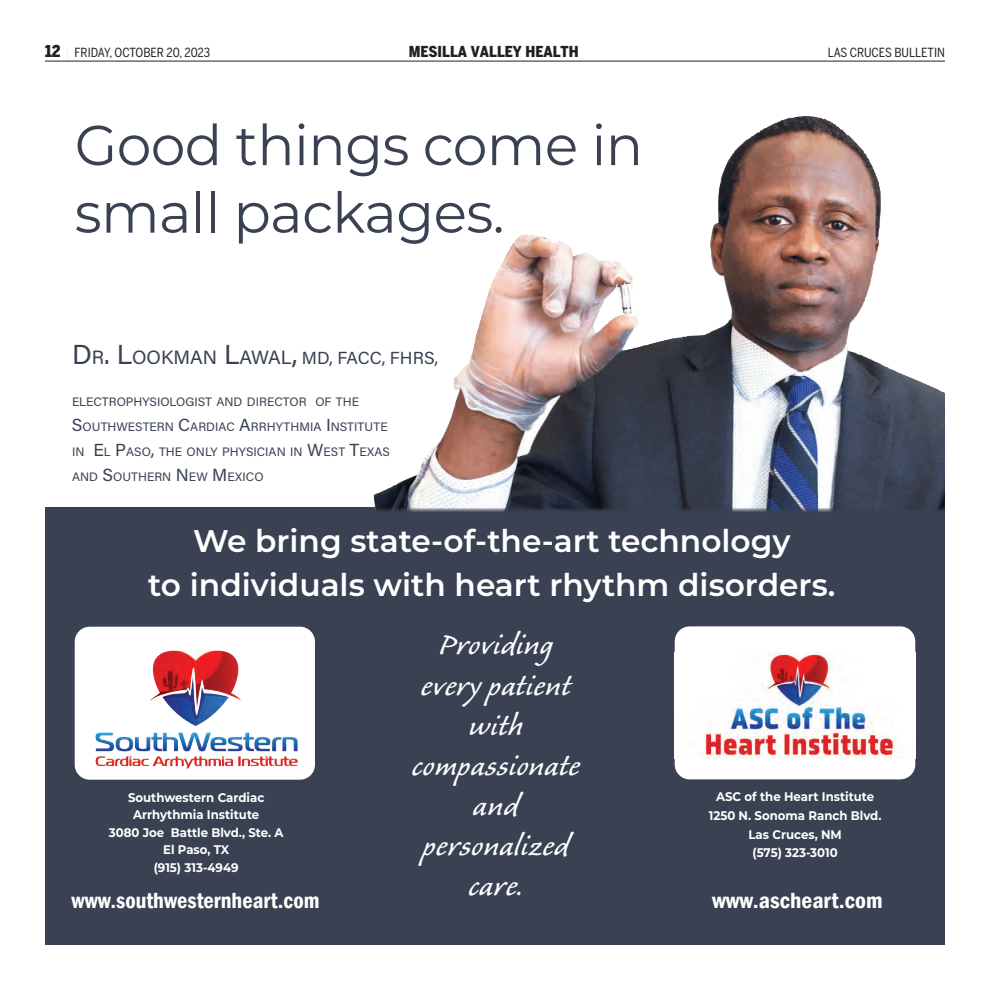
<style>
.page{position:relative;width:990px;height:990px;background:#fff}
.page>*{position:absolute;margin:0;border:0;box-sizing:border-box;transform-origin:0 0}
.t1{font:56.25px/67.5px "Montserrat";letter-spacing:-.01em;color:#394153}
.t2{font:37.5px/40px "Caliban Std";letter-spacing:.01em;color:#fff;text-align:center;scale:1.05 1}
.t3{font:600 31.25px/43.8px "Montserrat";color:#fff;text-align:center}
.t4{font:600 condensed 22.5px "Franklin Gothic";color:#fff}
.t5{font:600 condensed 22.5px "Franklin Gothic";color:#fff;scale:1.05 1}
.t6{font:17.5px "Acumin Variable Concept";letter-spacing:.005em;color:#394153}
.t7{font:900 condensed 15px "Benton Sans";color:#231f20}
.t8{font:700 12.5px/17.5px "Montserrat";color:#fff;text-align:center;scale:.94 1}
.t9{font:12.5px "Benton Sans Cond";color:#231f20}
.t10{font:12.25px/25px "Acumin Variable Concept";color:#394153}
.s1{font-family:"Benton Sans";font-weight:900;font-stretch:condensed;font-size:16.25px}
.s2{font-family:"Archer Pro";font-weight:600;font-size:10px;color:#e9e6e6}
.s3{font-size:27.5px}
.s4{font-size:19.25px}
.s5{font-size:17.5px}
</style>
<div class="page">
<hr style="left:45px;top:61px;width:900px;height:1px;background:#231f20">
<svg style="left:45px;top:116px;width:900px;height:392px"></svg>
<div style="left:45px;top:508px;width:900px;height:437px;background:#394153"></div>
<img style="left:522px;top:118px;width:271px;height:232px">
<svg style="left:75px;top:627px;width:240px;height:153px;background:#e9e4ea"></svg>
<img style="left:153px;top:651px;width:60px;height:38px">
<div style="left:675px;top:626px;width:240px;height:153px;background:#fff;border-radius:15px"></div>
<img style="left:703px;top:653px;width:197px;height:106px">
<p class="t9" style="left:45px;top:45px;width:167px"><span class="s1">12</span> <span class="s2">|</span> FRIDAY, OCTOBER 20, 2023</p>
<p class="t7" style="left:409px;top:43px;width:172px">MESILLA VALLEY HEALTH</p>
<p class="t9" style="left:828px;top:45px;width:119px">LAS CRUCES BULLETIN</p>
<p class="t1" style="left:75px;top:109px;width:570px">Good things come in small packages.</p>
<p class="t6" style="left:72px;top:346px;width:368px"><span class="s3">D</span><span class="s4">R</span><span class="s3">. L</span><span class="s4">OOKMAN</span> <span class="s3">L</span><span class="s4">AWAL</span><span class="s3">,</span> MD, FACC, FHRS,</p>
<p class="t10" style="left:72px;top:388px;width:319px">ELECTROPHYSIOLOGIST AND DIRECTOR OF THE <span class="s5">S</span>OUTHWESTERN <span class="s5">C</span>ARDIAC <span class="s5">A</span>RRHYTHMIA <span class="s5">I</span>NSTITUTE IN <span class="s5">E</span>L <span class="s5">P</span>ASO<span class="s5">,</span> THE ONLY PHYSICIAN IN <span class="s5">W</span>EST <span class="s5">T</span>EXAS AND <span class="s5">S</span>OUTHERN <span class="s5">N</span>EW <span class="s5">M</span>EXICO</p>
<p class="t3" style="left:148px;top:518px;width:689px">We bring state-of-the-art technology<br>to individuals with heart rhythm disorders.</p>
<p class="t8" style="left:109px;top:788px;width:188px">Southwestern Cardiac<br>Arrhythmia Institute<br>3080 Joe Battle Blvd., Ste. A<br>El Paso, TX<br>(915) 313-4949</p>
<p class="t4" style="left:72px;top:885px;width:249px">www.southwesternheart.com</p>
<p class="t2" style="left:412px;top:626px;width:161px">Providing every patient with compassionate and personalized care.</p>
<p class="t8" style="left:709px;top:787px;width:185px;line-height:18.8px">ASC of the Heart Institute<br>1250 N. Sonoma Ranch Blvd.<br>Las Cruces, NM<br>(575) 323-3010</p>
<p class="t5" style="left:712px;top:886px;width:164px">www.ascheart.com</p>
</div>
